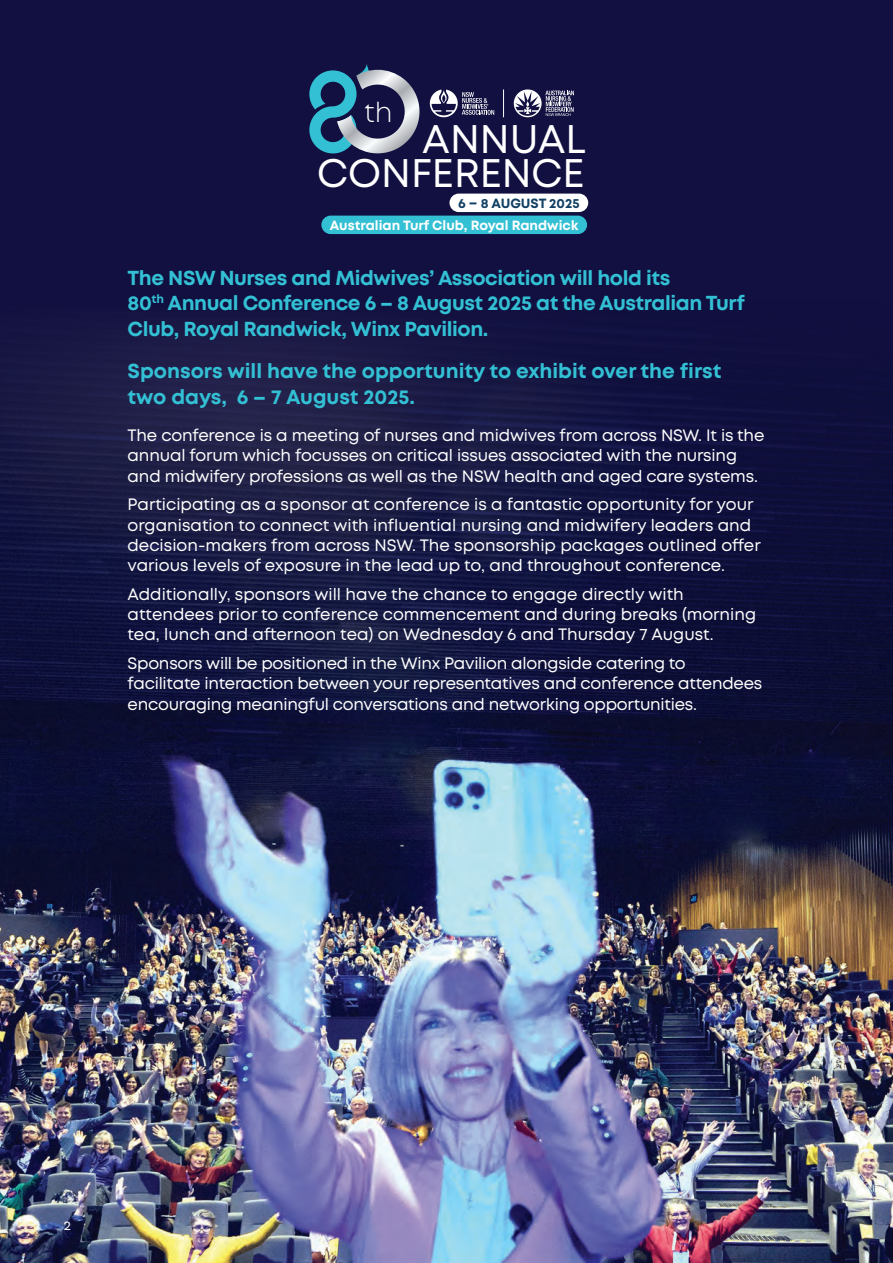
<style>
.page{position:relative;width:893px;height:1263px;background:#111040}
.page>*{position:absolute;margin:0;border:0;box-sizing:border-box;transform-origin:0 0}
.t1{font:39.9px/34.5px "Mont";color:#fff;text-align:right}
.t2{font:300 27.75px "Mont";color:#fff}
.t3{font:700 20.25px/25.5px "Mont";letter-spacing:-.02em;color:#33c0d4}
.t4{font:700 20.25px/25.5px "Mont";color:#33c0d4}
.t5{font:16.5px/20.2px "Mont";letter-spacing:-.01em;color:#fff}
.t6{font:700 13.35px "Mont";color:#fff}
.t7{font:700 13.35px "Mont";color:#0f3f63}
.t8{font:12.75px "Basic Sans";color:#fff}
</style>
<div class="page">
<img style="left:0;top:329px;width:893px;height:934px">
<svg style="left:309px;top:64px;width:110px;height:89px"></svg>
<div style="left:449px;top:194px;width:139px;height:18px;background:#fff;border-radius:9px"></div>
<div style="left:321px;top:216px;width:266px;height:18px;background:#33c0d4;border-radius:9px"></div>
<svg style="left:430px;top:90px;width:64px;height:27px"></svg>
<svg style="left:514px;top:89px;width:60px;height:28px"></svg>
<svg style="left:503px;top:89px;width:1px;height:28px"></svg>
<h2 class="t2" style="left:364px;top:95px;width:30px">th</h2>
<h1 class="t1" style="left:317px;top:122px;width:270px">ANNUAL<br>CONFERENCE</h1>
<p class="t7" style="left:458px;top:194px;width:123px">6 – 8 AUGUST 2025</p>
<p class="t6" style="left:330px;top:216px;width:250px">Australian Turf Club, Royal Randwick</p>
<p class="t3" style="left:128px;top:265px;width:619px">The NSW Nurses and Midwives’ Association will hold its<br>80<sup>th</sup> Annual Conference 6 – 8 August 2025 at the Australian Turf<br>Club, Royal Randwick, Winx Pavilion.</p>
<p class="t4" style="left:128px;top:358px;width:595px">Sponsors will have the opportunity to exhibit over the first two days, 6 – 7 August 2025.</p>
<p class="t5" style="left:128px;top:425px;width:638px">The conference is a meeting of nurses and midwives from across NSW. It is the annual forum which focusses on critical issues associated with the nursing and midwifery professions as well as the NSW health and aged care systems.</p>
<p class="t5" style="left:128px;top:494px;width:635px">Participating as a sponsor at conference is a fantastic opportunity for your organisation to connect with influential nursing and midwifery leaders and decision-makers from across NSW. The sponsorship packages outlined offer various levels of exposure in the lead up to, and throughout conference.</p>
<p class="t5" style="left:128px;top:584px;width:630px">Additionally, sponsors will have the chance to engage directly with attendees prior to conference commencement and during breaks (morning tea, lunch and afternoon tea) on Wednesday 6 and Thursday 7 August.</p>
<p class="t5" style="left:128px;top:653px;width:636px">Sponsors will be positioned in the Winx Pavilion alongside catering to facilitate interaction between your representatives and conference attendees encouraging meaningful conversations and networking opportunities.</p>
<p class="t8" style="left:64px;top:1218px;width:9px">2</p>
</div>
